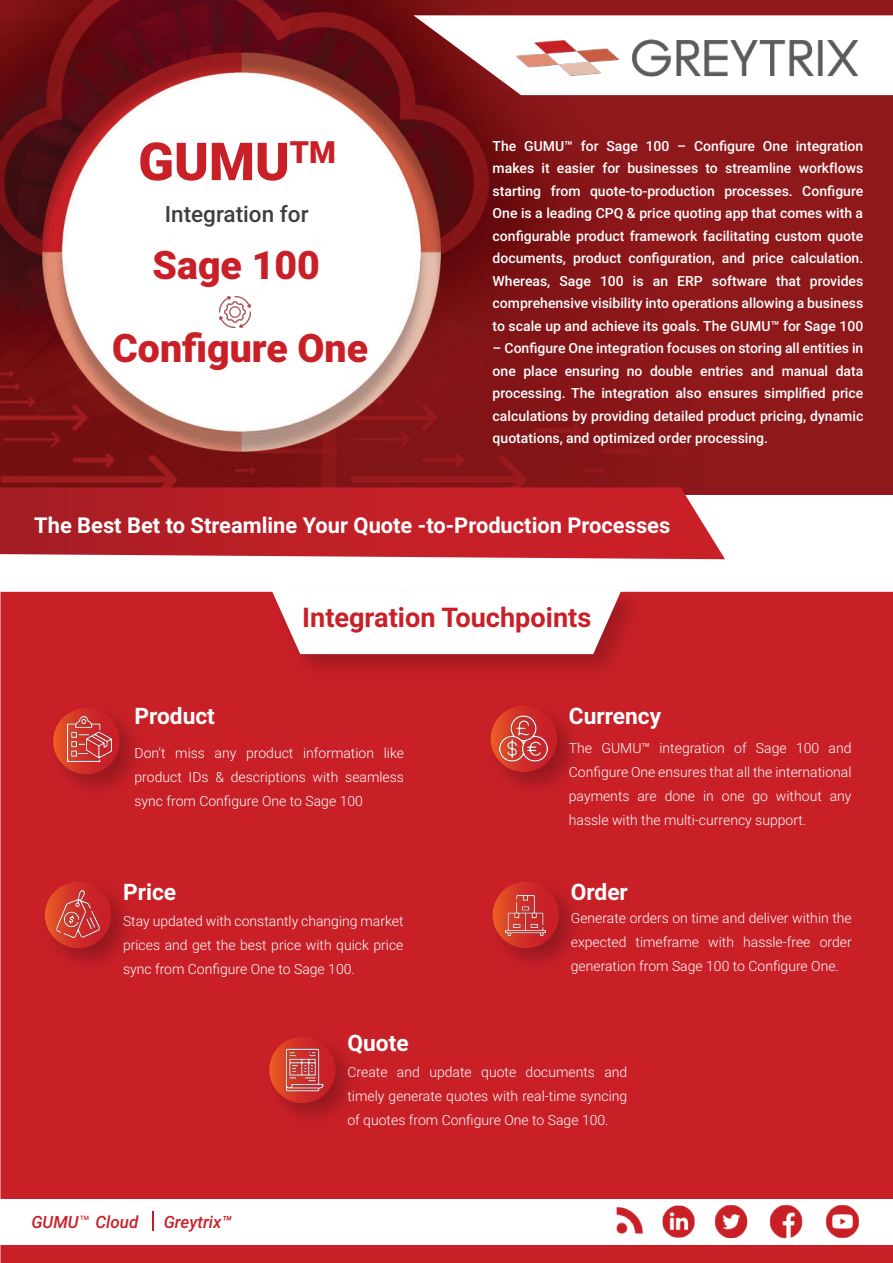
<style>
.page{position:relative;width:893px;height:1263px;background:#fff}
.page>*{position:absolute;margin:0;border:0;box-sizing:border-box;transform-origin:0 0}
.t1{font:900 52.5px "Roboto";color:#c92028}
.t2{font:900 39.3px "Roboto";color:#c92028}
.t3{font:700 27.15px "Roboto";color:#c92028}
.t4{font:700 22.8px "Roboto";color:#fff}
.t5{font:500 22.5px "Roboto";color:#3e3e3f}
.t6{font:700 21.9px "Roboto";color:#fff}
.t7{font:italic 500 16.95px "Roboto";color:#c92028}
.t8{font:500 13.95px/22.5px "Roboto";color:#fff;text-align:justify}
.t9{font:300 13.95px/24px "Roboto";color:#fff;text-align:justify}
.t10{font:500 6px "Roboto";color:#c92028}
</style>
<div class="page">
<img style="left:0;top:0;width:893px;height:494px">
<div style="left:0;top:592px;width:893px;height:671px;background:#c92028"></div>
<svg style="left:0;top:487px;width:725px;height:72px;background:#bf2b32"></svg>
<img style="left:41px;top:696px;width:112px;height:111px">
<svg style="left:53px;top:708px;width:67px;height:66px;background:#d53b2b"></svg>
<img style="left:67px;top:717px;width:45px;height:44px">
<img style="left:479px;top:693px;width:111px;height:112px">
<svg style="left:491px;top:706px;width:66px;height:66px"></svg>
<img style="left:500px;top:715px;width:47px;height:47px">
<img style="left:33px;top:869px;width:112px;height:112px">
<div style="left:45px;top:882px;width:66px;height:66px;background:linear-gradient(to right,#e35125,#c31629);border-radius:33px"></div>
<img style="left:54px;top:890px;width:47px;height:47px">
<img style="left:480px;top:869px;width:112px;height:112px">
<div style="left:493px;top:882px;width:66px;height:66px;background:linear-gradient(to right,#e45226,#c21529);border-radius:33px"></div>
<img style="left:505px;top:895px;width:41px;height:40px">
<img style="left:257px;top:1025px;width:112px;height:111px">
<svg style="left:269px;top:1037px;width:67px;height:66px;background:#d23326"></svg>
<img style="left:280px;top:1048px;width:44px;height:44px">
<svg style="left:413px;top:15px;width:480px;height:80px"></svg>
<img style="left:508px;top:32px;width:357px;height:54px">
<div style="left:0;top:1199px;width:893px;height:45px;background:#fff"></div>
<img style="left:220px;top:296px;width:31px;height:31px">
<img style="left:662px;top:1205px;width:33px;height:33px">
<img style="left:715px;top:1205px;width:33px;height:34px">
<img style="left:825px;top:1204px;width:34px;height:34px">
<img style="left:613px;top:1190px;width:47px;height:44px">
<img style="left:769px;top:1204px;width:34px;height:35px">
<svg style="left:153px;top:1211px;width:1px;height:20px"></svg>
<img style="left:259px;top:591px;width:395px;height:96px">
<svg style="left:272px;top:591px;width:349px;height:63px"></svg>
<h1 class="t1" style="left:138px;top:125px;width:199px">GUMU<sup>TM</sup></h1>
<h3 class="t5" style="left:165px;top:198px;width:145px">Integration for</h3>
<h2 class="t2" style="left:153px;top:237px;width:169px">Sage 100</h2>
<h2 class="t2" style="left:112px;top:320px;width:257px">Configure One</h2>
<p class="t8" style="left:493px;top:134px;width:372px">The GUMU™ for Sage 100 – Configure One integration makes it easier for businesses to streamline workflows starting from quote-to-production processes. Configure One is a leading CPQ &amp; price quoting app that comes with a configurable product framework facilitating custom quote documents, product configuration, and price calculation.<br>Whereas, Sage 100 is an ERP software that provides comprehensive visibility into operations allowing a business to scale up and achieve its goals. The GUMU™ for Sage 100</p>
<p class="t8" style="left:493px;top:336px;width:372px">– Configure One integration focuses on storing all entities in one place ensuring no double entries and manual data processing. The integration also ensures simplified price calculations by providing detailed product pricing, dynamic quotations, and optimized order processing.</p>
<h3 class="t6" style="left:34px;top:510px;width:638px">The Best Bet to Streamline Your Quote -to-Production Processes</h3>
<h3 class="t3" style="left:302px;top:599px;width:291px">Integration Touchpoints</h3>
<h3 class="t4" style="left:135px;top:700px;width:82px">Product</h3>
<h3 class="t4" style="left:569px;top:700px;width:94px">Currency</h3>
<p class="t9" style="left:135px;top:740px;width:271px">Don’t miss any product information like product IDs &amp; descriptions with seamless sync from Configure One to Sage 100</p>
<p class="t9" style="left:569px;top:736px;width:284px">The GUMU™ integration of Sage 100 and Configure One ensures that all the international payments are done in one go without any hassle with the multi-currency support.</p>
<h3 class="t4" style="left:123px;top:876px;width:55px">Price</h3>
<h3 class="t4" style="left:571px;top:876px;width:59px">Order</h3>
<p class="t9" style="left:123px;top:908px;width:282px">Stay updated with constantly changing market prices and get the best price with quick price sync from Configure One to Sage 100.</p>
<p class="t9" style="left:571px;top:905px;width:282px">Generate orders on time and deliver within the expected timeframe with hassle-free order generation from Sage 100 to Configure One.</p>
<h3 class="t4" style="left:347px;top:1027px;width:63px">Quote</h3>
<p class="t7" style="left:31px;top:1210px;width:109px">GUMU Cloud</p>
<p class="t7" style="left:164px;top:1210px;width:70px">Greytrix™</p>
<p class="t10" style="left:80px;top:1213px;width:10px">TM</p>
<p class="t9" style="left:347px;top:1059px;width:281px">Create and update quote documents and timely generate quotes with real-time syncing of quotes from Configure One to Sage 100.</p>
</div>
